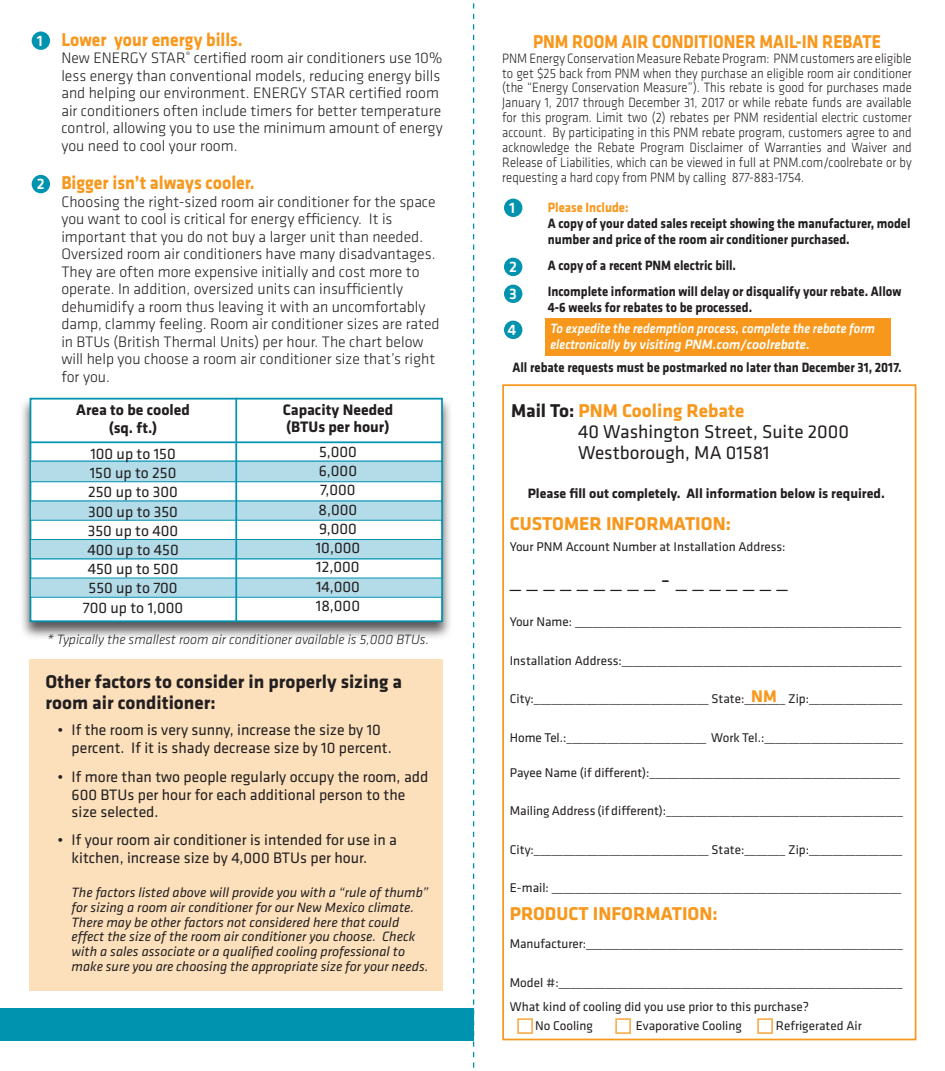
<style>
.page{position:relative;width:945px;height:1071px;background:#fff}
.page>*{position:absolute;margin:0;border:0;box-sizing:border-box;transform-origin:0 0}
.t1{font:24.5px "Klavika";color:#231f20;scale:1.04 1}
.t2{font:19.25px/21px "Klavika";color:#231f20}
.t3{font:700 19.25px/21px "Klavika";color:#231f20}
.t4{font:700 19.25px "Klavika";color:#f7981d}
.t5{font:700 19.25px "Klavika";color:#f7981d;scale:.9 1}
.t6{font:700 19.25px "Klavika";color:#f7981d;scale:.93 1}
.t7{font:700 19.25px "Klavika";color:#f7981d;scale:.92 1}
.t8{font:700 17.5px "Klavika";color:#f7981d}
.t9{font:300 15.75px/17.5px "Klavika";color:#231f20}
.t10{font:15.75px/19.2px "Klavika";color:#231f20}
.t11{font:700 15.75px/17.5px "Klavika";color:#231f20;text-align:center}
.t12{font:500 15.75px/26.9px "Klavika";color:#fff}
.t13{font:300 14px/14.9px "Klavika";color:#231f20;text-align:justify;scale:.91 1}
.t14{font:italic 14px/14.9px "Klavika";color:#231f20}
.t15{font:700 14px/15.8px "Klavika";color:#231f20;scale:.91 1}
.t16{font:italic 500 14px/15.8px "Klavika";color:#fff;scale:.91 1}
.t17{font:italic 300 14px "Klavika";color:#231f20}
.t18{font:700 14px "Klavika";color:#231f20}
.t19{font:700 14px "Klavika";color:#f7981d;scale:.91 1}
.t20{font:13.12px/24.5px "Klavika";color:#231f20}
.s1{font-weight:700}
.s2{font-weight:700;color:#f7981d}
</style>
<div class="page">
<div style="left:30px;top:659px;width:413px;height:331px;background:#fce0bb"></div>
<div style="left:20px;top:396px;width:433px;height:244px;background:#231f20;opacity:.75"></div>
<div style="left:30px;top:398px;width:413px;height:224px;background:#fff;border:2px solid #0093b0"></div>
<div style="left:32px;top:461px;width:409px;height:21px;background:#b3dbe8"></div>
<div style="left:32px;top:501px;width:409px;height:19px;background:#b3dbe8"></div>
<div style="left:32px;top:539px;width:409px;height:20px;background:#b3dbe8"></div>
<div style="left:32px;top:578px;width:409px;height:19px;background:#b3dbe8"></div>
<hr style="left:30px;top:461px;width:413px;height:1px;background:#0093b0">
<hr style="left:30px;top:481px;width:413px;height:1px;background:#0093b0">
<hr style="left:30px;top:501px;width:413px;height:1px;background:#0093b0">
<hr style="left:30px;top:520px;width:413px;height:1px;background:#0093b0">
<hr style="left:30px;top:539px;width:413px;height:1px;background:#0093b0">
<hr style="left:30px;top:558px;width:413px;height:1px;background:#0093b0">
<hr style="left:30px;top:578px;width:413px;height:1px;background:#0093b0">
<hr style="left:30px;top:597px;width:413px;height:1px;background:#0093b0">
<hr style="left:30px;top:441px;width:413px;height:2px;background:#0093b0">
<hr style="left:235px;top:398px;width:2px;height:224px;background:#0093b0">
<div style="left:502px;top:384px;width:414px;height:656px;background:#fff;border:2px solid #f7981d"></div>
<div style="left:545px;top:319px;width:346px;height:37px;background:#f7981d"></div>
<div style="left:0;top:1008px;width:474px;height:32px;background:#0093b0"></div>
<div style="left:504px;top:199px;width:18px;height:18px;background:#0093b0;border-radius:50%"></div>
<div style="left:504px;top:258px;width:18px;height:18px;background:#0093b0;border-radius:50%"></div>
<div style="left:504px;top:285px;width:18px;height:18px;background:#0093b0;border-radius:50%"></div>
<div style="left:504px;top:321px;width:18px;height:18px;background:#0093b0;border-radius:50%"></div>
<div style="left:32px;top:32px;width:18px;height:18px;background:#0093b0;border-radius:50%"></div>
<div style="left:32px;top:175px;width:18px;height:18px;background:#0093b0;border-radius:50%"></div>
<svg style="left:473px;top:3px;width:1px;height:1065px"></svg>
<div style="left:615px;top:1018px;width:16px;height:16px;border:2px solid #f7981d"></div>
<div style="left:757px;top:1018px;width:16px;height:16px;border:2px solid #f7981d"></div>
<p class="t12" style="left:37px;top:27px;width:8px">1</p>
<p class="t12" style="left:37px;top:170px;width:9px">2</p>
<h2 class="t7" style="left:61px;top:26px;width:199px">Lower your energy bills.</h2>
<p class="t9" style="left:61px;top:49px;width:383px">New ENERGY STAR<sup>®</sup> certified room air conditioners use 10% less energy than conventional models, reducing energy bills and helping our environment. ENERGY STAR certified room air conditioners often include timers for better temperature control, allowing you to use the minimum amount of energy you need to cool your room.</p>
<h2 class="t6" style="left:61px;top:169px;width:209px">Bigger isn’t always cooler.</h2>
<p class="t9" style="left:61px;top:193px;width:380px">Choosing the right-sized room air conditioner for the space you want to cool is critical for energy efficiency. It is important that you do not buy a larger unit than needed.<br>Oversized room air conditioners have many disadvantages.<br>They are often more expensive initially and cost more to operate. In addition, oversized units can insufficiently dehumidify a room thus leaving it with an uncomfortably damp, clammy feeling. Room air conditioner sizes are rated in BTUs (British Thermal Units) per hour. The chart below will help you choose a room air conditioner size that’s right for you.</p>
<p class="t11" style="left:76px;top:400px;width:115px">Area to be cooled (sq. ft.)</p>
<p class="t10" style="left:83px;top:443px;width:102px;text-align:center">100 up to 150<br>150 up to 250<br>250 up to 300<br>300 up to 350<br>350 up to 400<br>400 up to 450<br>450 up to 500<br>550 up to 700<br>700 up to 1,000</p>
<p class="t11" style="left:283px;top:400px;width:112px;text-align:left">Capacity Needed (BTUs per hour)</p>
<p class="t10" style="left:316px;top:442px;width:46px">5,000<br>6,000<br>7,000<br>8,000<br>9,000<br>10,000<br>12,000<br>14,000<br>18,000</p>
<p class="t17" style="left:47px;top:631px;width:383px">* Typically the smallest room air conditioner available is 5,000 BTUs.</p>
<h2 class="t3" style="left:45px;top:670px;width:358px">Other factors to consider in properly sizing a room air conditioner:</h2>
<p class="t10" style="left:72px;top:721px;width:322px;line-height:17.5px;text-indent:-14px">• If the room is very sunny, increase the size by 10 percent. If it is shady decrease size by 10 percent.</p>
<p class="t10" style="left:72px;top:768px;width:358px;line-height:17.5px;text-indent:-14px">• If more than two people regularly occupy the room, add<br>600 BTUs per hour for each additional person to the size selected.</p>
<p class="t10" style="left:72px;top:831px;width:327px;line-height:17.5px;text-indent:-14px">• If your room air conditioner is intended for use in a kitchen, increase size by 4,000 BTUs per hour.</p>
<p class="t14" style="left:72px;top:884px;width:358px">The factors listed above will provide you with a “rule of thumb” for sizing a room air conditioner for our New Mexico climate.<br>There may be other factors not considered here that could effect the size of the room air conditioner you choose. Check with a sales associate or a qualified cooling professional to make sure you are choosing the appropriate size for your needs.</p>
<h2 class="t5" style="left:533px;top:28px;width:388px">PNM ROOM AIR CONDITIONER MAIL-IN REBATE</h2>
<p class="t13" style="left:502px;top:51px;width:452px">PNM Energy Conservation Measure Rebate Program: PNM customers are eligible to get $25 back from PNM when they purchase an eligible room air conditioner (the “Energy Conservation Measure”). This rebate is good for purchases made January 1, 2017 through December 31, 2017 or while rebate funds are available for this program. Limit two (2) rebates per PNM residential electric customer account. By participating in this PNM rebate program, customers agree to and acknowledge the Rebate Program Disclaimer of Warranties and Waiver and Release of Liabilities, which can be viewed in full at PNM.com/coolrebate or by requesting a hard copy from PNM by calling 877-883-1754.</p>
<p class="t19" style="left:548px;top:198px;width:90px">Please Include:</p>
<p class="t15" style="left:548px;top:215px;width:400px">A copy of your dated sales receipt showing the manufacturer, model number and price of the room air conditioner purchased.</p>
<p class="t15" style="left:548px;top:252px;width:390px;line-height:26.2px">A copy of a recent PNM electric bill.<br>Incomplete information will delay or disqualify your rebate. Allow</p>
<p class="t15" style="left:548px;top:299px;width:226px">4-6 weeks for rebates to be processed.</p>
<p class="t16" style="left:550px;top:320px;width:358px">To expedite the redemption process, complete the rebate form electronically by visiting PNM.com/coolrebate.</p>
<p class="t15" style="left:512px;top:358px;width:429px">All rebate requests must be postmarked no later than December 31, 2017.</p>
<p class="t12" style="left:509px;top:194px;width:8px">1</p>
<p class="t12" style="left:509px;top:253px;width:9px">2<br>3</p>
<p class="t12" style="left:508px;top:316px;width:10px">4</p>
<h2 class="t2" style="left:578px;top:399px;width:272px;text-indent:-67px"><span class="s1">Mail To:</span> <span class="s2">PNM Cooling Rebate<br></span>40 Washington Street, Suite 2000<br>Westborough, MA 01581</h2>
<p class="t18" style="left:528px;top:484px;width:359px">Please fill out completely. All information below is required.</p>
<h2 class="t4" style="left:510px;top:510px;width:223px">CUSTOMER INFORMATION:</h2>
<p class="t20" style="left:510px;top:534px;width:277px">Your PNM Account Number at Installation Address:</p>
<h1 class="t1" style="left:510px;top:564px;width:269px">_ _ _ _ _ _ _ _ _ - _ _ _ _ _ _ _</h1>
<p class="t20" style="left:510px;top:609px;width:393px">Your Name: ________________________________________________________</p>
<p class="t20" style="left:510px;top:648px;width:393px">Installation Address:________________________________________________</p>
<p class="t20" style="left:510px;top:686px;width:394px">City:______________________________ State:_______ Zip:________________</p>
<p class="t20" style="left:510px;top:725px;width:395px">Home Tel.:________________________ Work Tel.:________________________</p>
<p class="t20" style="left:510px;top:760px;width:392px">Payee Name (if different):___________________________________________</p>
<p class="t20" style="left:510px;top:798px;width:395px">Mailing Address (if different):_________________________________________</p>
<p class="t20" style="left:510px;top:837px;width:394px">City:______________________________ State:_______ Zip:________________</p>
<p class="t20" style="left:510px;top:875px;width:393px">E-mail: ____________________________________________________________</p>
<h2 class="t4" style="left:510px;top:900px;width:209px">PRODUCT INFORMATION:</h2>
<p class="t20" style="left:510px;top:931px;width:395px">Manufacturer:_______________________________________________________</p>
<p class="t20" style="left:510px;top:970px;width:394px">Model #:___________________________________________________________<br>What kind of cooling did you use prior to this purchase?</p>
<p class="t20" style="left:535px;top:1013px;width:59px">No Cooling</p>
<p class="t20" style="left:636px;top:1013px;width:108px">Evaporative Cooling</p>
<p class="t20" style="left:776px;top:1013px;width:87px">Refrigerated Air</p>
<h3 class="t8" style="left:751px;top:684px;width:27px">NM</h3>
</div>
